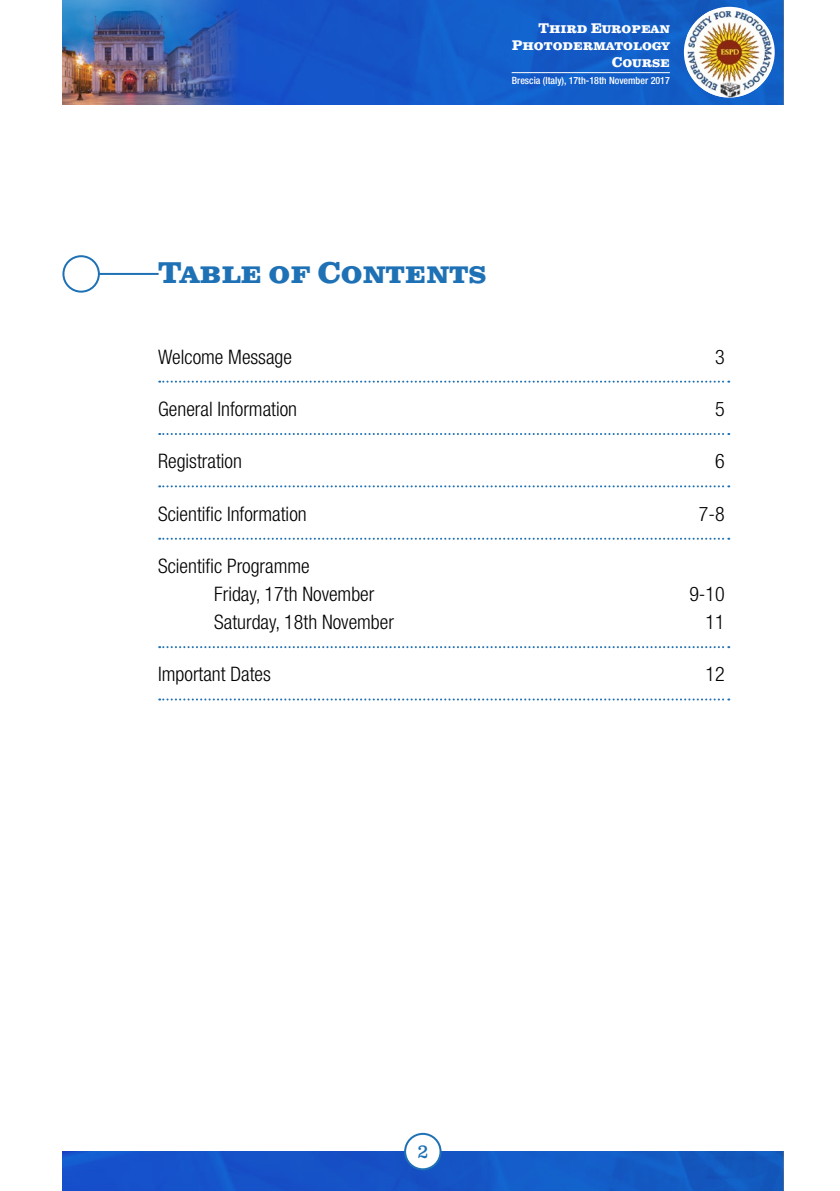
<style>
.page{position:relative;width:840px;height:1191px;background:#fff}
.page>*{position:absolute;margin:0;border:0;box-sizing:border-box;transform-origin:0 0}
.t1{font:700 30px "Clarendon Text Pro";color:#1f71b5}
.t2{font:300 condensed 20px/28px "Helvetica Neue LT Std";color:#000}
.t3{font:18px "Clarendon Text Pro";color:#1f71b5}
.t4{font:700 14px/16.8px "Clarendon Text Pro";color:#fff;text-align:right}
.t5{font:500 condensed 10px "Helvetica Neue LT Std";color:#fff}
</style>
<div class="page">
<svg style="left:159px;top:381px;width:570px;height:2px"></svg>
<svg style="left:159px;top:433px;width:570px;height:2px"></svg>
<svg style="left:159px;top:485px;width:570px;height:2px"></svg>
<svg style="left:159px;top:538px;width:570px;height:2px"></svg>
<svg style="left:159px;top:646px;width:570px;height:2px"></svg>
<svg style="left:159px;top:698px;width:570px;height:2px"></svg>
<div style="left:62px;top:255px;width:38px;height:38px;border:2px solid #1f71b5;border-radius:50%"></div>
<hr style="left:98px;top:273px;width:60px;height:2px;background:#1f71b5">
<img style="left:250px;top:0;width:532px;height:105px">
<svg style="left:683px;top:7px;width:91px;height:91px"></svg>
<img style="left:686px;top:11px;width:85px;height:86px">
<hr style="left:511px;top:72px;width:158px;height:1px;background:#fff">
<img style="left:62px;top:0;width:188px;height:105px">
<img style="left:62px;top:1151px;width:720px;height:40px">
<div style="left:405px;top:1133px;width:35px;height:36px;background:#fff;border-radius:50%"></div>
<div style="left:404px;top:1132px;width:37px;height:38px;border:2px solid #1f71b5;border-radius:50%"></div>
<p class="t4" style="left:511px;top:21px;width:159px">Third European<br>Photodermatology<br>Course</p>
<p class="t5" style="left:511px;top:75px;width:159px">Brescia (Italy), 17th-18th November 2017</p>
<h1 class="t1" style="left:158px;top:254px;width:330px">Table of Contents</h1>
<p class="t2" style="left:158px;top:342px;width:135px">Welcome Message</p>
<p class="t2" style="left:714px;top:342px;width:11px">3</p>
<p class="t2" style="left:158px;top:395px;width:140px">General Information</p>
<p class="t2" style="left:714px;top:395px;width:11px">5</p>
<p class="t2" style="left:158px;top:447px;width:85px">Registration</p>
<p class="t2" style="left:714px;top:447px;width:11px">6</p>
<p class="t2" style="left:158px;top:499px;width:150px">Scientific Information</p>
<p class="t2" style="left:698px;top:499px;width:27px">7-8</p>
<p class="t2" style="left:214px;top:552px;width:161px;text-indent:-56px">Scientific Programme<br>Friday, 17th November</p>
<p class="t2" style="left:689px;top:580px;width:37px">9-10</p>
<p class="t2" style="left:214px;top:608px;width:181px">Saturday, 18th November</p>
<p class="t2" style="left:705px;top:608px;width:21px">11</p>
<p class="t2" style="left:158px;top:660px;width:114px">Important Dates</p>
<p class="t2" style="left:705px;top:660px;width:21px">12</p>
<p class="t3" style="left:417px;top:1140px;width:12px">2</p>
</div>
